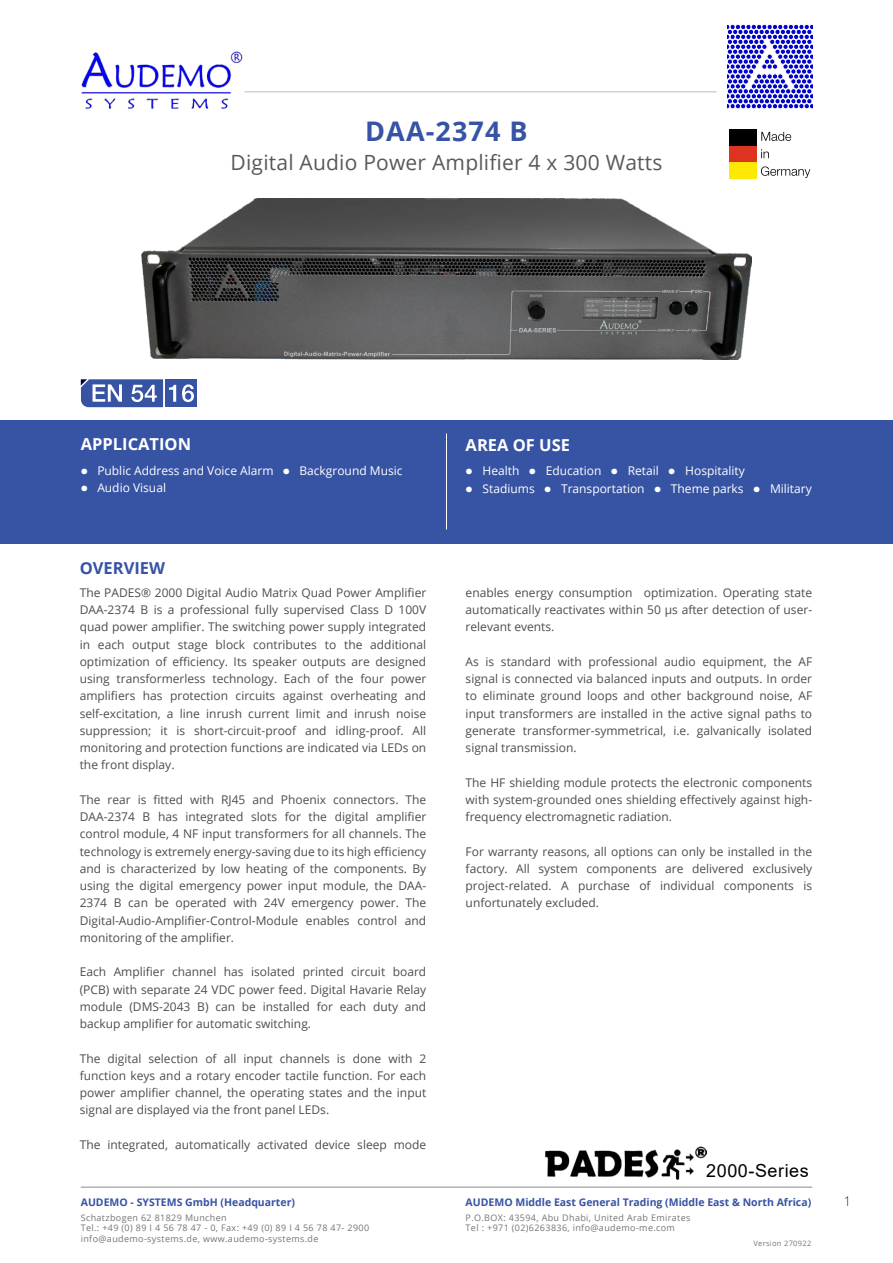
<style>
.page{position:relative;width:893px;height:1263px;background:#fff}
.page>*{position:absolute;margin:0;border:0;box-sizing:border-box;transform-origin:0 0}
.t1{font:700 27px "Open Sans";letter-spacing:.04em;color:#3753a4}
.t2{font:21px "Open Sans";letter-spacing:.01em;color:#58595b}
.t3{font:18px "Arial";letter-spacing:.03em;color:#000}
.t4{font:700 16.5px "Open Sans";color:#fff}
.t5{font:700 16.5px "Open Sans";color:#3753a4}
.t6{font:100 condensed 13.5px "Helvetica Neue";color:#000}
.t7{font:12px/17.2px "Open Sans";color:#4e4d4d;text-align:justify}
.t8{font:12px "Open Sans";color:#fff}
.t9{font:700 10.5px "Open Sans";color:#3753a4}
.t10{font:9px/10.5px "Open Sans";letter-spacing:.04em;color:#737577}
.t11{font:7.5px "Open Sans";letter-spacing:.04em;color:#737577}
.s1{font-family:"Lato";font-weight:300}
</style>
<div class="page">
<hr style="left:81px;top:1186px;width:731px;height:2px;background:#afb1b4">
<hr style="left:244px;top:91px;width:472px;height:1px;background:#bfc3ce">
<img style="left:81px;top:51px;width:166px;height:58px">
<svg style="left:727px;top:24px;width:85px;height:85px"></svg>
<div style="left:0;top:420px;width:893px;height:123px;background:#3753a4"></div>
<svg style="left:81px;top:379px;width:82px;height:28px;background:#6278b6"></svg>
<div style="left:165px;top:379px;width:32px;height:28px;background:#3753a4"></div>
<svg style="left:169px;top:385px;width:7px;height:17px"></svg>
<svg style="left:182px;top:384px;width:12px;height:18px"></svg>
<img style="left:141px;top:199px;width:610px;height:160px">
<hr style="left:446px;top:434px;width:1px;height:95px;background:#fff">
<img style="left:545px;top:1146px;width:162px;height:34px">
<div style="left:729px;top:129px;width:28px;height:16px;background:#000"></div>
<div style="left:729px;top:146px;width:28px;height:16px;background:#dc3421"></div>
<div style="left:729px;top:163px;width:28px;height:16px;background:#ffe804"></div>
<svg style="left:761px;top:132px;width:30px;height:9px"></svg>
<svg style="left:761px;top:149px;width:8px;height:9px"></svg>
<svg style="left:761px;top:166px;width:49px;height:12px"></svg>
<h1 class="t1" style="left:365px;top:112px;width:164px">DAA-2374 B</h1>
<h2 class="t2" style="left:231px;top:148px;width:433px">Digital Audio Power Amplifier 4 x 300 Watts</h2>
<h3 class="t4" style="left:81px;top:433px;width:112px">APPLICATION</h3>
<h3 class="t4" style="left:466px;top:433px;width:106px">AREA OF USE</h3>
<p class="t8" style="left:81px;top:462px;width:323px"><span class="s1">●</span> Public Address and Voice Alarm <span class="s1">●</span> Background Music</p>
<p class="t8" style="left:81px;top:480px;width:87px"><span class="s1">●</span> Audio Visual</p>
<p class="t8" style="left:466px;top:463px;width:281px"><span class="s1">●</span> Health <span class="s1">●</span> Education <span class="s1">●</span> Retail <span class="s1">●</span> Hospitality</p>
<p class="t8" style="left:466px;top:480px;width:348px"><span class="s1">●</span> Stadiums <span class="s1">●</span> Transportation <span class="s1">●</span> Theme parks <span class="s1">●</span> Military</p>
<h3 class="t5" style="left:80px;top:556px;width:87px">OVERVIEW</h3>
<p class="t7" style="left:80px;top:583px;width:348px">The PADES® 2000 Digital Audio Matrix Quad Power Amplifier DAA-2374 B is a professional fully supervised Class D 100V quad power amplifier. The switching power supply integrated in each output stage block contributes to the additional optimization of efficiency. Its speaker outputs are designed using transformerless technology. Each of the four power amplifiers has protection circuits against overheating and self-excitation, a line inrush current limit and inrush noise suppression; it is short-circuit-proof and idling-proof. All monitoring and protection functions are indicated via LEDs on the front display.</p>
<p class="t7" style="left:80px;top:790px;width:348px">The rear is fitted with RJ45 and Phoenix connectors. The DAA-2374 B has integrated slots for the digital amplifier control module, 4 NF input transformers for all channels. The technology is extremely energy-saving due to its high efficiency and is characterized by low heating of the components. By using the digital emergency power input module, the DAA-2374 B can be operated with 24V emergency power. The Digital-Audio-Amplifier-Control-Module enables control and monitoring of the amplifier.</p>
<p class="t7" style="left:80px;top:963px;width:348px">Each Amplifier channel has isolated printed circuit board (PCB) with separate 24 VDC power feed. Digital Havarie Relay module (DMS-2043 B) can be installed for each duty and backup amplifier for automatic switching.</p>
<p class="t7" style="left:80px;top:1049px;width:348px">The digital selection of all input channels is done with 2 function keys and a rotary encoder tactile function. For each power amplifier channel, the operating states and the input signal are displayed via the front panel LEDs.</p>
<p class="t7" style="left:80px;top:1135px;width:348px">The integrated, automatically activated device sleep mode</p>
<p class="t7" style="left:466px;top:583px;width:348px">enables energy consumption optimization. Operating state automatically reactivates within 50 µs after detection of user&shy;relevant events.</p>
<p class="t7" style="left:466px;top:652px;width:348px">As is standard with professional audio equipment, the AF signal is connected via balanced inputs and outputs. In order to eliminate ground loops and other background noise, AF input transformers are installed in the active signal paths to generate transformer-symmetrical, i.e. galvanically isolated signal transmission.</p>
<p class="t7" style="left:466px;top:773px;width:348px">The HF shielding module protects the electronic components with system-grounded ones shielding effectively against high&shy;frequency electromagnetic radiation.</p>
<p class="t7" style="left:466px;top:842px;width:348px">For warranty reasons, all options can only be installed in the factory. All system components are delivered exclusively project-related. A purchase of individual components is unfortunately excluded.</p>
<h3 class="t3" style="left:706px;top:1158px;width:104px">2000-Series</h3>
<p class="t9" style="left:81px;top:1194px;width:216px">AUDEMO - SYSTEMS GmbH (Headquarter)</p>
<p class="t6" style="left:844px;top:1194px;width:8px">1</p>
<p class="t10" style="left:81px;top:1212px;width:290px">Schatzbogen 62 81829 Munchen<br>Tel.: +49 (0) 89 I 4 56 78 47 - 0, Fax: +49 (0) 89 I 4 56 78 47- 2900 info@audemo-systems.de, www.audemo-systems.de</p>
<p class="t9" style="left:466px;top:1194px;width:347px">AUDEMO Middle East General Trading (Middle East &amp; North Africa)</p>
<p class="t10" style="left:466px;top:1212px;width:226px">P.O.BOX: 43594, Abu Dhabi, United Arab Emirates<br>Tel : +971 (02)6263836, info@audemo-me.com</p>
<p class="t11" style="left:753px;top:1238px;width:59px">Version 270922</p>
</div>
